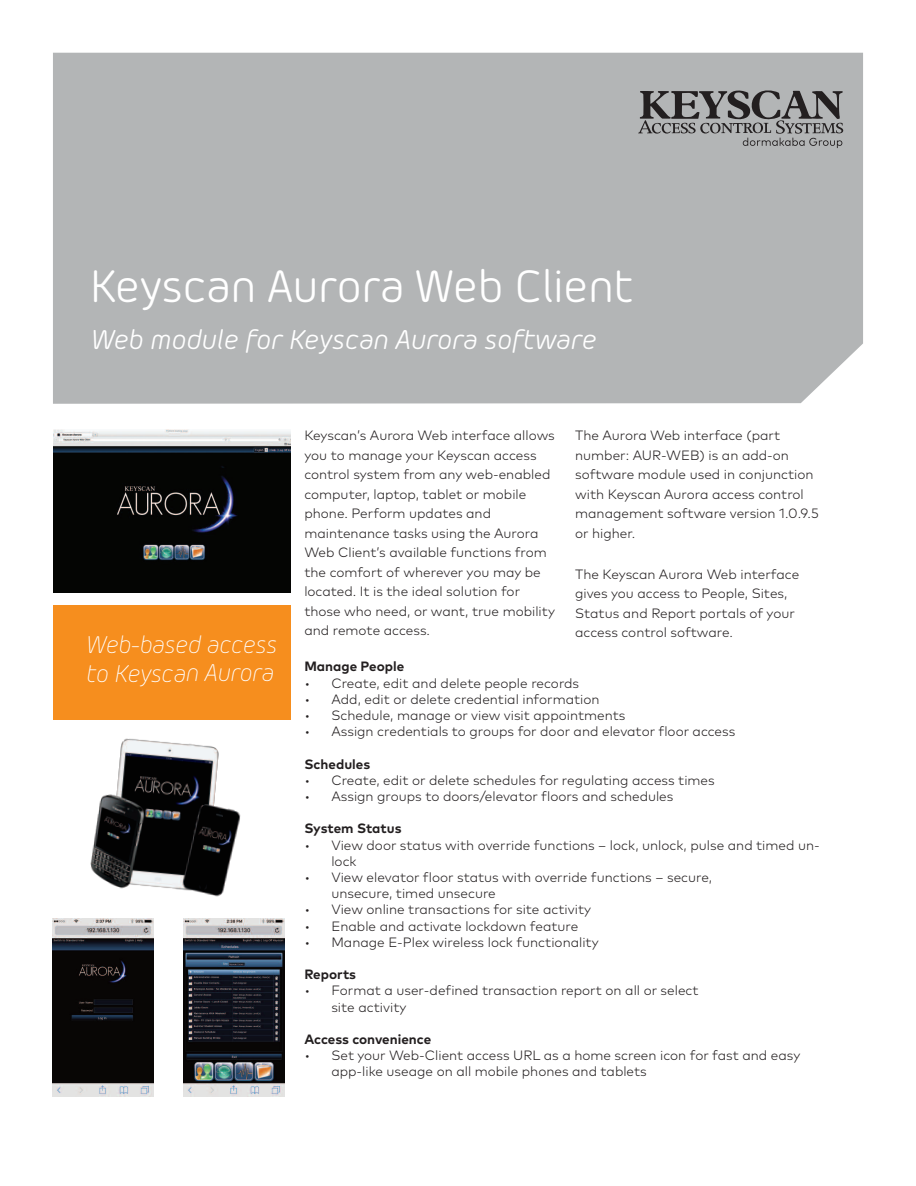
<style>
.page{position:relative;width:916px;height:1186px;background:#fff}
.page>*{position:absolute;margin:0;border:0;box-sizing:border-box;transform-origin:0 0}
.t1{font:45px "Morebi Rounded";color:#fff}
.t2{font:italic 27px "Morebi Rounded";color:#fff}
.t3{font:italic 300 24px/28.8px "Morebi Rounded";color:#fff}
.t4{font:300 13.5px/19.5px "Mark Pro";color:#231f20}
.t5{font:700 13.5px "Mark Pro";color:#231f20}
</style>
<div class="page">
<div style="left:53px;top:53px;width:810px;height:351px;background:#b3b5b6"></div>
<svg style="left:638px;top:89px;width:205px;height:59px"></svg>
<div style="left:53px;top:606px;width:237px;height:114px;background:#f68e1e"></div>
<img style="left:53px;top:430px;width:238px;height:163px">
<img style="left:53px;top:918px;width:100px;height:178px">
<img style="left:184px;top:918px;width:100px;height:179px">
<img style="left:90px;top:738px;width:151px;height:159px">
<h1 class="t1" style="left:90px;top:256px;width:544px">Keyscan Aurora Web Client</h1>
<h2 class="t2" style="left:90px;top:320px;width:507px">Web module for Keyscan Aurora software</h2>
<h3 class="t3" style="left:86px;top:628px;width:192px">Web-based access to Keyscan Aurora</h3>
<p class="t4" style="left:304px;top:426px;width:252px">Keyscan’s Aurora Web interface allows you to manage your Keyscan access control system from any web-enabled computer, laptop, tablet or mobile phone. Perform updates and maintenance tasks using the Aurora Web Client’s available functions from the comfort of wherever you may be located. It is the ideal solution for those who need, or want, true mobility and remote access.</p>
<p class="t4" style="left:575px;top:426px;width:245px">The Aurora Web interface (part number: AUR-WEB) is an add-on software module used in conjunction with Keyscan Aurora access control management software version 1.0.9.5 or higher.</p>
<p class="t4" style="left:575px;top:565px;width:226px">The Keyscan Aurora Web interface gives you access to People, Sites,<br>Status and Report portals of your access control software.</p>
<p class="t5" style="left:304px;top:659px;width:101px">Manage People</p>
<p class="t4" style="left:304px;top:673px;width:276px">• Create, edit and delete people records</p>
<p class="t4" style="left:304px;top:689px;width:297px">• Add, edit or delete credential information</p>
<p class="t4" style="left:304px;top:706px;width:322px">• Schedule, manage or view visit appointments</p>
<p class="t4" style="left:304px;top:722px;width:432px">• Assign credentials to groups for door and elevator floor access</p>
<p class="t5" style="left:304px;top:756px;width:67px">Schedules</p>
<p class="t4" style="left:304px;top:770px;width:412px">• Create, edit or delete schedules for regulating access times</p>
<p class="t4" style="left:304px;top:787px;width:370px">• Assign groups to doors/elevator floors and schedules</p>
<p class="t5" style="left:304px;top:821px;width:99px">System Status</p>
<p class="t4" style="left:331px;top:837px;width:490px;line-height:16.2px;text-indent:-27px">• View door status with override functions – lock, unlock, pulse and timed un&shy;lock</p>
<p class="t4" style="left:331px;top:869px;width:382px;line-height:16.2px;text-indent:-27px">• View elevator floor status with override functions – secure, unsecure, timed unsecure</p>
<p class="t4" style="left:304px;top:900px;width:288px">• View online transactions for site activity</p>
<p class="t4" style="left:304px;top:916px;width:275px">• Enable and activate lockdown feature</p>
<p class="t4" style="left:304px;top:932px;width:296px">• Manage E-Plex wireless lock functionality</p>
<p class="t5" style="left:304px;top:967px;width:53px">Reports</p>
<p class="t4" style="left:331px;top:983px;width:369px;line-height:16.2px;text-indent:-27px">• Format a user-defined transaction report on all or select site activity</p>
<p class="t5" style="left:304px;top:1031px;width:128px">Access convenience</p>
<p class="t4" style="left:331px;top:1047px;width:470px;line-height:16.2px;text-indent:-27px">• Set your Web-Client access URL as a home screen icon for fast and easy app-like useage on all mobile phones and tablets</p>
</div>
